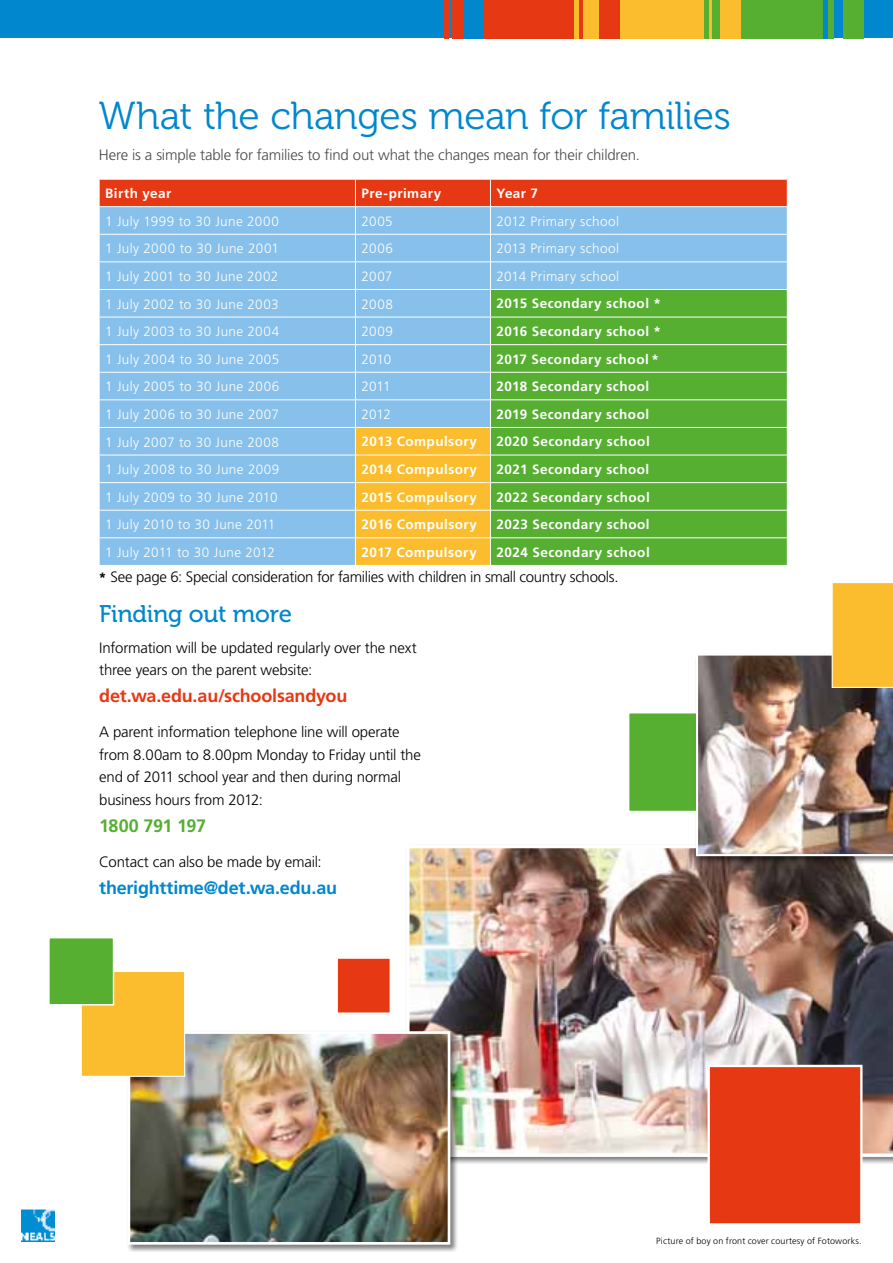
<style>
.page{position:relative;width:893px;height:1263px;background:#fff}
.page>*{position:absolute;margin:0;border:0;box-sizing:border-box;transform-origin:0 0}
.t1{font:39px "Museo 300";letter-spacing:-.015em;color:#0087ce}
.t2{font:24px "Museo 500";letter-spacing:-.01em;color:#0087ce}
.t3{font:700 18px "Frutiger";letter-spacing:-.015em;color:#e63812}
.t4{font:700 18px "Frutiger";letter-spacing:-.015em;color:#0087ce}
.t5{font:700 18px "Frutiger";letter-spacing:-.025em;color:#56af31}
.t6{font:300 15px/22.5px "Frutiger";letter-spacing:-.015em;color:#000}
.t7{font:300 15px "Frutiger";letter-spacing:-.015em;color:#4a4a49}
.t8{font:300 13.5px "Frutiger";letter-spacing:.03em;color:#fff}
.t9{font:700 13.5px "Frutiger";letter-spacing:.035em;color:#fff}
.t10{font:300 9px "Frutiger";letter-spacing:.015em;color:#000}
.s1{font-weight:700;font-size:13.5px}
</style>
<div class="page">
<div style="left:628px;top:712px;width:96px;height:100px;background:#56af31;border:1px solid #fff"></div>
<svg style="left:21px;top:1209px;width:34px;height:33px"></svg>
<div style="left:0;top:0;width:893px;height:38px;background:#0087ce"></div>
<div style="left:703px;top:0;width:130px;height:38px;background:#56af31"></div>
<div style="left:581px;top:0;width:131px;height:38px;background:#fbbd2d"></div>
<div style="left:452px;top:0;width:130px;height:38px;background:#e63812"></div>
<div style="left:720px;top:0;width:21px;height:38px;background:#fbbd2d"></div>
<div style="left:599px;top:0;width:21px;height:38px;background:#e63812"></div>
<div style="left:844px;top:0;width:20px;height:38px;background:#56af31"></div>
<div style="left:463px;top:0;width:21px;height:38px;background:#0087ce"></div>
<hr style="left:444px;top:0;width:4px;height:38px;background:#e63812">
<hr style="left:574px;top:0;width:4px;height:38px;background:#fbbd2d">
<hr style="left:704px;top:0;width:4px;height:38px;background:#56af31">
<hr style="left:824px;top:0;width:4px;height:38px;background:#0087ce">
<img style="left:409px;top:848px;width:484px;height:306px">
<div style="left:126px;top:1029px;width:332px;height:223px;background:#000;opacity:.5"></div>
<img style="left:132px;top:1035px;width:314px;height:206px">
<div style="left:128px;top:1031px;width:322px;height:214px;border:3px solid #fff"></div>
<div style="left:694px;top:652px;width:199px;height:211px;background:#000;opacity:.5"></div>
<svg style="left:99px;top:179px;width:689px;height:386px;background:#8bb498"></svg>
<div style="left:707px;top:1065px;width:155px;height:160px;background:#e63812;border:2px solid #fff"></div>
<div style="left:81px;top:971px;width:104px;height:106px;background:#fbbd2d;border:1px solid #fff"></div>
<div style="left:48px;top:937px;width:66px;height:68px;background:#56af31;border:1px solid #fff"></div>
<img style="left:696px;top:583px;width:197px;height:273px">
<div style="left:337px;top:958px;width:53px;height:55px;background:#e63812;border:1px solid #fff"></div>
<h1 class="t1" style="left:99px;top:95px;width:634px">What the changes mean for families</h1>
<p class="t7" style="left:99px;top:146px;width:543px">Here is a simple table for families to find out what the changes mean for their children.</p>
<p class="t9" style="left:105px;top:186px;width:68px">Birth year</p>
<p class="t9" style="left:361px;top:186px;width:81px">Pre-primary</p>
<p class="t9" style="left:496px;top:186px;width:43px">Year 7</p>
<p class="t8" style="left:105px;top:213px;width:175px">1 July 1999 to 30 June 2000</p>
<p class="t8" style="left:361px;top:213px;width:33px">2005</p>
<p class="t8" style="left:496px;top:213px;width:124px">2012 Primary school</p>
<p class="t8" style="left:105px;top:241px;width:175px">1 July 2000 to 30 June 2001</p>
<p class="t8" style="left:361px;top:241px;width:33px">2006</p>
<p class="t8" style="left:496px;top:241px;width:124px">2013 Primary school</p>
<p class="t8" style="left:105px;top:269px;width:175px">1 July 2001 to 30 June 2002</p>
<p class="t8" style="left:361px;top:269px;width:32px">2007</p>
<p class="t8" style="left:496px;top:269px;width:124px">2014 Primary school</p>
<p class="t8" style="left:105px;top:296px;width:175px">1 July 2002 to 30 June 2003</p>
<p class="t8" style="left:361px;top:296px;width:33px">2008</p>
<p class="t9" style="left:496px;top:296px;width:166px">2015 Secondary school *</p>
<p class="t8" style="left:105px;top:324px;width:176px">1 July 2003 to 30 June 2004</p>
<p class="t8" style="left:361px;top:324px;width:33px">2009</p>
<p class="t9" style="left:496px;top:323px;width:166px">2016 Secondary school *</p>
<p class="t8" style="left:105px;top:351px;width:176px">1 July 2004 to 30 June 2005</p>
<p class="t8" style="left:361px;top:351px;width:31px">2010</p>
<p class="t9" style="left:496px;top:351px;width:164px">2017 Secondary school *</p>
<p class="t8" style="left:105px;top:379px;width:176px">1 July 2005 to 30 June 2006</p>
<p class="t8" style="left:361px;top:379px;width:31px">2011</p>
<p class="t9" style="left:496px;top:379px;width:154px">2018 Secondary school</p>
<p class="t8" style="left:105px;top:407px;width:175px">1 July 2006 to 30 June 2007</p>
<p class="t8" style="left:361px;top:407px;width:31px">2012</p>
<p class="t9" style="left:496px;top:406px;width:154px">2019 Secondary school</p>
<p class="t8" style="left:105px;top:434px;width:175px">1 July 2007 to 30 June 2008</p>
<p class="t9" style="left:361px;top:434px;width:117px">2013 Compulsory</p>
<p class="t9" style="left:496px;top:434px;width:155px">2020 Secondary school</p>
<p class="t8" style="left:105px;top:462px;width:176px">1 July 2008 to 30 June 2009</p>
<p class="t9" style="left:361px;top:461px;width:117px">2014 Compulsory</p>
<p class="t9" style="left:496px;top:461px;width:154px">2021 Secondary school</p>
<p class="t8" style="left:105px;top:489px;width:174px">1 July 2009 to 30 June 2010</p>
<p class="t9" style="left:361px;top:489px;width:117px">2015 Compulsory</p>
<p class="t9" style="left:496px;top:489px;width:155px">2022 Secondary school</p>
<p class="t8" style="left:105px;top:517px;width:172px">1 July 2010 to 30 June 2011</p>
<p class="t9" style="left:361px;top:517px;width:117px">2016 Compulsory</p>
<p class="t9" style="left:496px;top:517px;width:155px">2023 Secondary school</p>
<p class="t8" style="left:105px;top:545px;width:172px">1 July 2011 to 30 June 2012</p>
<p class="t9" style="left:361px;top:544px;width:117px">2017 Compulsory</p>
<p class="t9" style="left:496px;top:544px;width:155px">2024 Secondary school</p>
<p class="t6" style="left:99px;top:566px;width:521px"><span class="s1">*</span> See page 6: Special consideration for families with children in small country schools.</p>
<h2 class="t2" style="left:99px;top:600px;width:194px">Finding out more</h2>
<p class="t6" style="left:99px;top:636px;width:319px">Information will be updated regularly over the next three years on the parent website:</p>
<h3 class="t3" style="left:99px;top:685px;width:250px">det.wa.edu.au/schoolsandyou</h3>
<p class="t6" style="left:99px;top:721px;width:323px">A parent information telephone line will operate from 8.00am to 8.00pm Monday to Friday until the end of 2011 school year and then during normal business hours from 2012:</p>
<h3 class="t5" style="left:99px;top:815px;width:108px">1800 791 197</h3>
<p class="t6" style="left:99px;top:850px;width:224px">Contact can also be made by email:</p>
<h3 class="t4" style="left:99px;top:877px;width:239px">therighttime@det.wa.edu.au</h3>
<p class="t10" style="left:656px;top:1235px;width:207px">Picture of boy on front cover courtesy of Fotoworks.</p>
</div>
